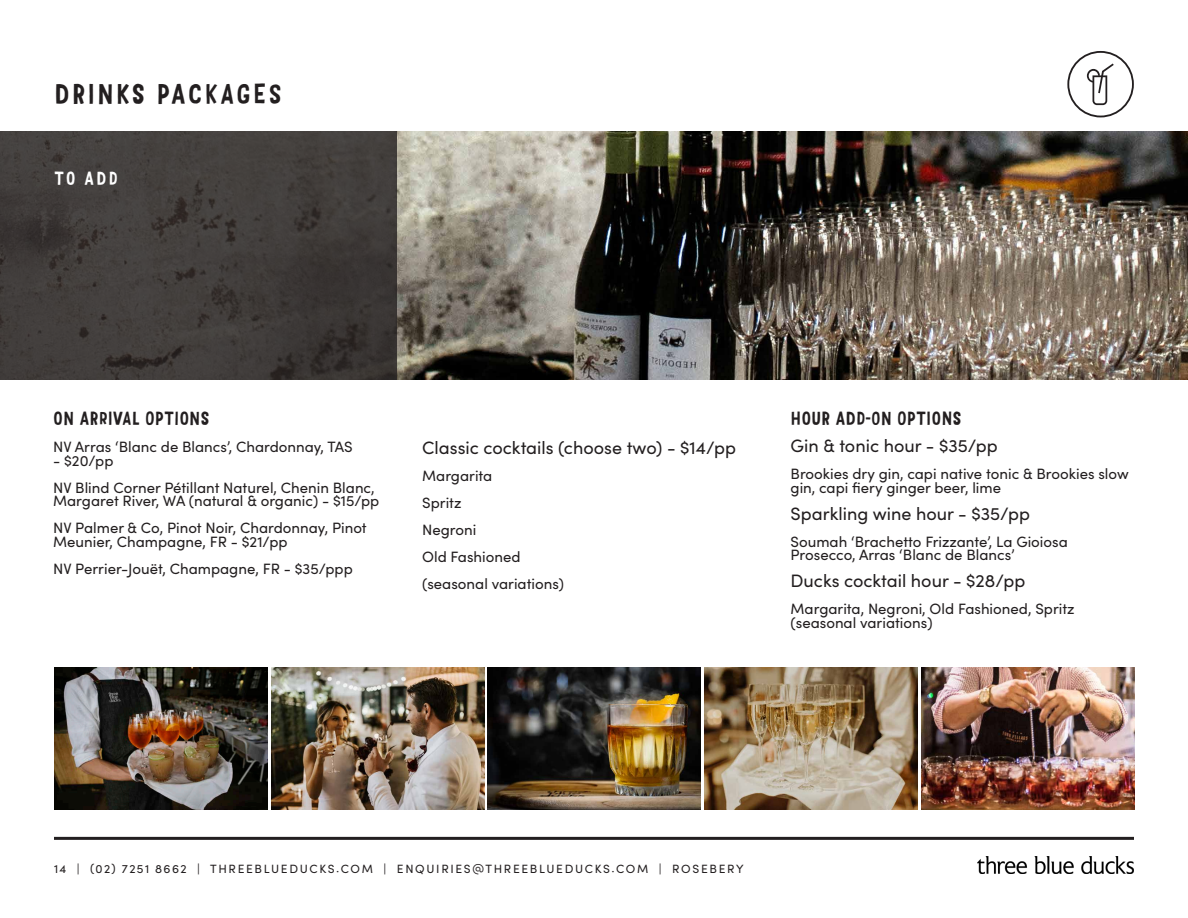
<style>
.page{position:relative;width:1188px;height:918px;background:#fff}
.page>*{position:absolute;margin:0;border:0;box-sizing:border-box;transform-origin:0 0}
.major_heading{font:27px "Mr Dodo";letter-spacing:.07em;color:#231f20}
.t1{font:18px "Sofia Pro";color:#231f20}
.t2{font:18px "Mr Dodo";color:#231f20}
.Heading{font:18px "Mr Dodo";color:#fff}
.t3{font:15px/13.5px "Sofia Pro";color:#231f20}
.t4{font:12px "Sofia Pro";letter-spacing:.14em;color:#231f20}
</style>
<div class="page">
<hr style="left:54px;top:837px;width:1080px;height:3px;background:#231f20">
<img style="left:977px;top:856px;width:156px;height:18px">
<img style="left:397px;top:131px;width:791px;height:249px">
<svg style="left:0;top:131px;width:397px;height:249px;background:#403c3a"></svg>
<img style="left:705px;top:667px;width:213px;height:142px">
<img style="left:54px;top:667px;width:213px;height:142px">
<img style="left:488px;top:667px;width:213px;height:142px">
<img style="left:921px;top:667px;width:213px;height:142px">
<img style="left:272px;top:667px;width:213px;height:142px">
<div style="left:1067px;top:51px;width:67px;height:66px;border:2px solid #231f20;border-radius:50%"></div>
<svg style="left:1087px;top:64px;width:27px;height:41px"></svg>
<p class="major_heading" style="left:54px;top:78px;width:230px">DRINKS PACKAGES</p>
<p class="Heading" style="left:54px;top:167px;width:65px">TO ADD</p>
<p class="t2" style="left:53px;top:408px;width:158px">ON ARRIVAL OPTIONS</p>
<p class="t3" style="left:53px;top:440px;width:301px">NV Arras ‘Blanc de Blancs’, Chardonnay, TAS</p>
<p class="t3" style="left:53px;top:453px;width:62px">- $20/pp</p>
<p class="t3" style="left:53px;top:480px;width:328px">NV Blind Corner Pétillant Naturel, Chenin Blanc,<br>Margaret River, WA (natural &amp; organic) - $15/pp</p>
<p class="t3" style="left:53px;top:521px;width:315px">NV Palmer &amp; Co, Pinot Noir, Chardonnay, Pinot<br>Meunier, Champagne, FR - $21/pp</p>
<p class="t3" style="left:53px;top:561px;width:301px">NV Perrier-Jouët, Champagne, FR - $35/ppp</p>
<p class="t1" style="left:422px;top:435px;width:315px">Classic cocktails (choose two) - $14/pp</p>
<p class="t3" style="left:422px;top:468px;width:72px">Margarita</p>
<p class="t3" style="left:422px;top:495px;width:41px">Spritz</p>
<p class="t3" style="left:422px;top:522px;width:56px">Negroni</p>
<p class="t3" style="left:422px;top:549px;width:100px">Old Fashioned</p>
<p class="t3" style="left:422px;top:576px;width:144px">(seasonal variations)</p>
<p class="t2" style="left:791px;top:408px;width:173px">HOUR ADD-ON OPTIONS</p>
<p class="t1" style="left:791px;top:433px;width:209px">Gin &amp; tonic hour - $35/pp</p>
<p class="t3" style="left:791px;top:467px;width:340px">Brookies dry gin, capi native tonic &amp; Brookies slow gin, capi fiery ginger beer, lime</p>
<p class="t1" style="left:791px;top:501px;width:241px">Sparkling wine hour - $35/pp</p>
<p class="t3" style="left:791px;top:534px;width:279px">Soumah ‘Brachetto Frizzante’, La Gioiosa<br>Prosecco, Arras ‘Blanc de Blancs’</p>
<p class="t1" style="left:791px;top:568px;width:236px">Ducks cocktail hour - $28/pp</p>
<p class="t3" style="left:791px;top:602px;width:286px">Margarita, Negroni, Old Fashioned, Spritz (seasonal variations)</p>
<p class="t4" style="left:54px;top:860px;width:691px">14 | (02) 7251 8662 | THREEBLUEDUCKS.COM | ENQUIRIES@THREEBLUEDUCKS.COM | ROSEBERY</p>
</div>
